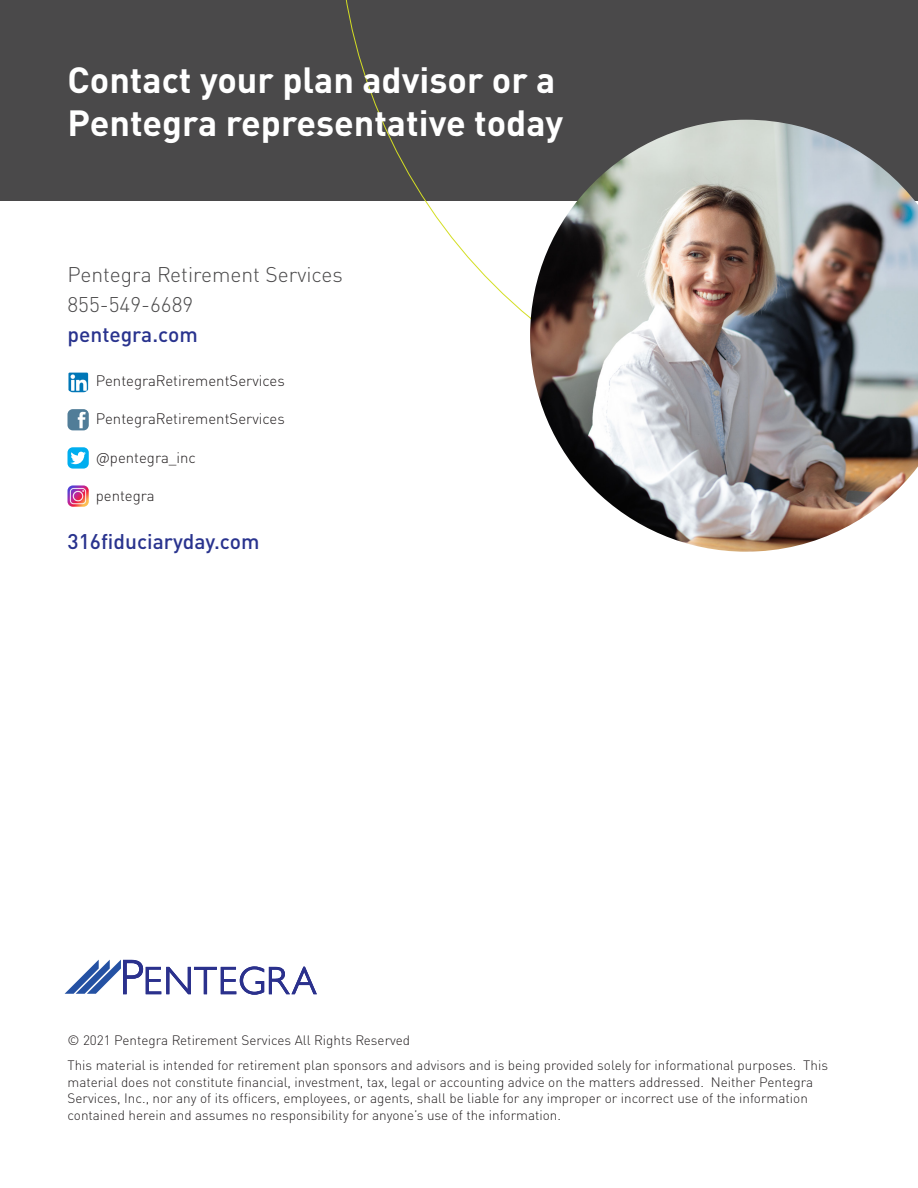
<style>
.page{position:relative;width:918px;height:1188px;background:#fff}
.page>*{position:absolute;margin:0;border:0;box-sizing:border-box;transform-origin:0 0}
.t1{font:700 36px/43.2px "DIN Pro";color:#fff}
.t2{font:300 21px "DIN Pro";color:#4a494a}
.t3{font:500 21px "DIN Pro";color:#29338e}
.t4{font:300 15px "DIN Pro";color:#231f20}
.t5{font:300 13.5px/16.5px "DIN Pro";color:#231f20}
</style>
<div class="page">
<div style="left:0;top:0;width:918px;height:201px;background:#4a494a"></div>
<img style="left:530px;top:120px;width:388px;height:432px">
<svg style="left:65px;top:960px;width:252px;height:35px"></svg>
<img style="left:68px;top:373px;width:20px;height:19px">
<div style="left:68px;top:409px;width:21px;height:21px;background:#517d98;border-radius:5px"></div>
<svg style="left:78px;top:412px;width:8px;height:16px"></svg>
<div style="left:68px;top:447px;width:21px;height:22px;background:#00aeef;border-radius:5px"></div>
<svg style="left:70px;top:452px;width:16px;height:12px"></svg>
<img style="left:68px;top:485px;width:21px;height:22px">
<p class="t1" style="left:68px;top:54px;width:497px">Contact your plan advisor or a<br>Pentegra representative today</p>
<p class="t2" style="left:68px;top:258px;width:277px">Pentegra Retirement Services</p>
<p class="t2" style="left:68px;top:288px;width:127px">855-549-6689</p>
<p class="t3" style="left:68px;top:317px;width:132px">pentegra.com</p>
<p class="t4" style="left:96px;top:369px;width:191px">PentegraRetirementServices</p>
<p class="t4" style="left:96px;top:407px;width:191px">PentegraRetirementServices</p>
<p class="t4" style="left:96px;top:446px;width:102px">@pentegra_inc</p>
<p class="t4" style="left:96px;top:484px;width:60px">pentegra</p>
<p class="t3" style="left:68px;top:524px;width:194px">316fiduciaryday.com</p>
<p class="t5" style="left:68px;top:1031px;width:344px">© 2021 Pentegra Retirement Services All Rights Reserved</p>
<p class="t5" style="left:68px;top:1056px;width:762px">This material is intended for retirement plan sponsors and advisors and is being provided solely for informational purposes. This material does not constitute financial, investment, tax, legal or accounting advice on the matters addressed. Neither Pentegra Services, Inc., nor any of its officers, employees, or agents, shall be liable for any improper or incorrect use of the information contained herein and assumes no responsibility for anyone’s use of the information.</p>
</div>
